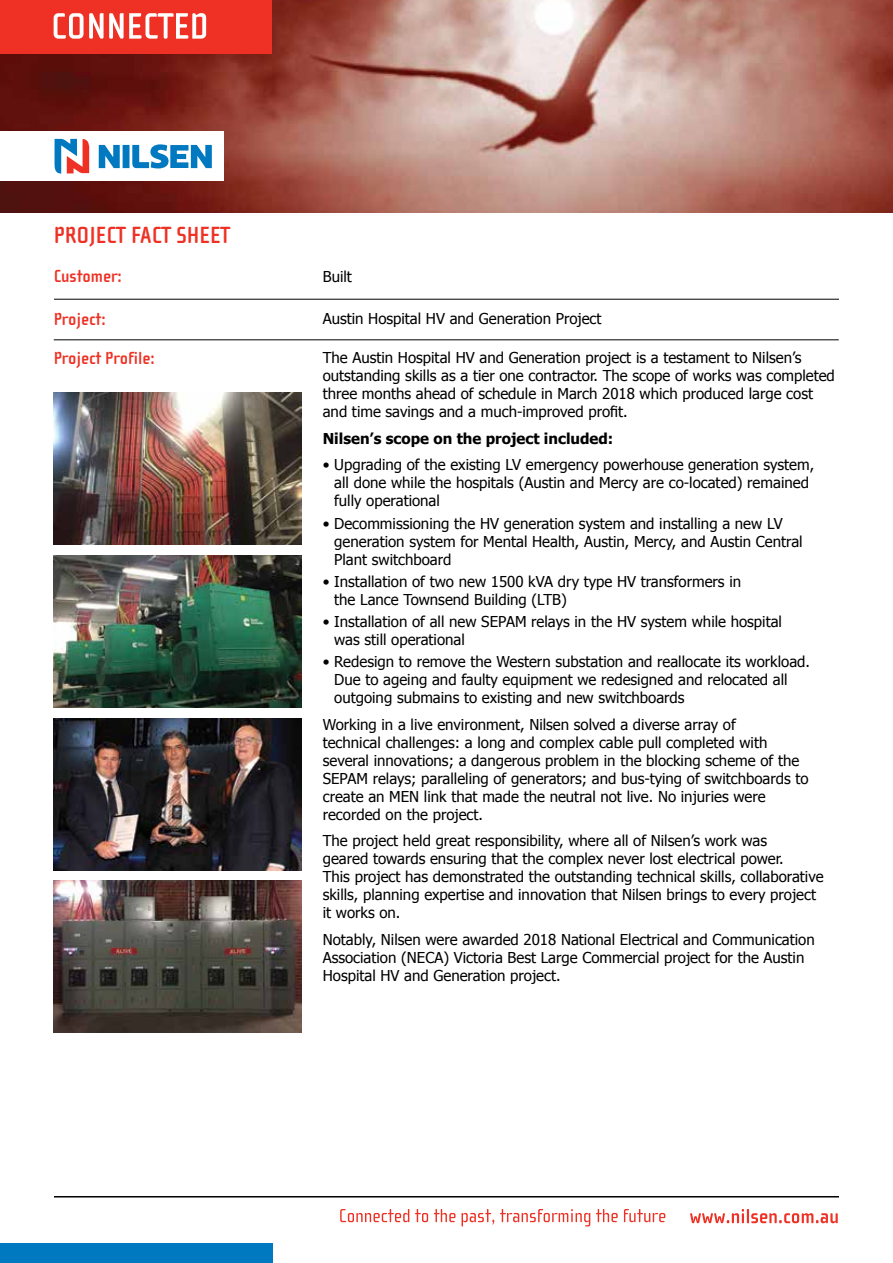
<style>
.page{position:relative;width:893px;height:1263px;background:#fff}
.page>*{position:absolute;margin:0;border:0;box-sizing:border-box;transform-origin:0 0}
.t1{font:700 24px "Cholla Sans";color:#ee3124}
.t2{font:700 18px "Cholla Sans";color:#ee3124}
.t3{font:15px/18px "Tahoma";color:#000}
.t4{font:700 15px "Tahoma";color:#000}
</style>
<div class="page">
<img style="left:0;top:0;width:893px;height:212px">
<div style="left:0;top:131px;width:223px;height:50px;background:#fff"></div>
<svg style="left:54px;top:139px;width:36px;height:35px"></svg>
<svg style="left:99px;top:144px;width:113px;height:24px"></svg>
<div style="left:0;top:0;width:272px;height:54px;background:#ee3124"></div>
<svg style="left:54px;top:13px;width:152px;height:26px"></svg>
<svg style="left:340px;top:1209px;width:325px;height:17px"></svg>
<hr style="left:54px;top:1196px;width:785px;height:1px;background:#000">
<div style="left:0;top:1244px;width:272px;height:19px;background:#0079c1"></div>
<svg style="left:690px;top:1209px;width:148px;height:14px"></svg>
<hr style="left:54px;top:299px;width:785px;height:1px;background:#000">
<hr style="left:54px;top:339px;width:785px;height:1px;background:#000">
<img style="left:54px;top:718px;width:247px;height:152px">
<img style="left:54px;top:393px;width:247px;height:152px">
<img style="left:54px;top:881px;width:247px;height:152px">
<img style="left:54px;top:555px;width:247px;height:152px">
<h1 class="t1" style="left:54px;top:222px;width:178px">PROJECT FACT SHEET</h1>
<p class="t2" style="left:54px;top:267px;width:69px">Customer:</p>
<p class="t2" style="left:54px;top:309px;width:53px">Project:</p>
<p class="t2" style="left:54px;top:348px;width:103px">Project Profile:</p>
<p class="t3" style="left:323px;top:267px;width:31px">Built</p>
<p class="t3" style="left:323px;top:309px;width:280px">Austin Hospital HV and Generation Project</p>
<p class="t3" style="left:323px;top:348px;width:514px">The Austin Hospital HV and Generation project is a testament to Nilsen’s outstanding skills as a tier one contractor. The scope of works was completed three months ahead of schedule in March 2018 which produced large cost and time savings and a much-improved profit.</p>
<p class="t4" style="left:323px;top:428px;width:292px">Nilsen’s scope on the project included:</p>
<p class="t3" style="left:334px;top:455px;width:482px;text-indent:-12px">• Upgrading of the existing LV emergency powerhouse generation system, all done while the hospitals (Austin and Mercy are co-located) remained fully operational</p>
<p class="t3" style="left:334px;top:513px;width:470px;text-indent:-12px">• Decommissioning the HV generation system and installing a new LV generation system for Mental Health, Austin, Mercy, and Austin Central<br>Plant switchboard</p>
<p class="t3" style="left:334px;top:572px;width:408px;text-indent:-12px">• Installation of two new 1500 kVA dry type HV transformers in the Lance Townsend Building (LTB)</p>
<p class="t3" style="left:334px;top:612px;width:449px;text-indent:-12px">• Installation of all new SEPAM relays in the HV system while hospital was still operational</p>
<p class="t3" style="left:334px;top:652px;width:477px;text-indent:-12px">• Redesign to remove the Western substation and reallocate its workload.<br>Due to ageing and faulty equipment we redesigned and relocated all outgoing submains to existing and new switchboards</p>
<p class="t3" style="left:323px;top:715px;width:487px">Working in a live environment, Nilsen solved a diverse array of<br>technical challenges: a long and complex cable pull completed with several innovations; a dangerous problem in the blocking scheme of the SEPAM relays; paralleling of generators; and bus-tying of switchboards to create an MEN link that made the neutral not live. No injuries were recorded on the project.</p>
<p class="t3" style="left:323px;top:831px;width:502px">The project held great responsibility, where all of Nilsen’s work was<br>geared towards ensuring that the complex never lost electrical power.<br>This project has demonstrated the outstanding technical skills, collaborative skills, planning expertise and innovation that Nilsen brings to every project it works on.</p>
<p class="t3" style="left:323px;top:930px;width:494px">Notably, Nilsen were awarded 2018 National Electrical and Communication<br>Association (NECA) Victoria Best Large Commercial project for the Austin<br>Hospital HV and Generation project.</p>
</div>
